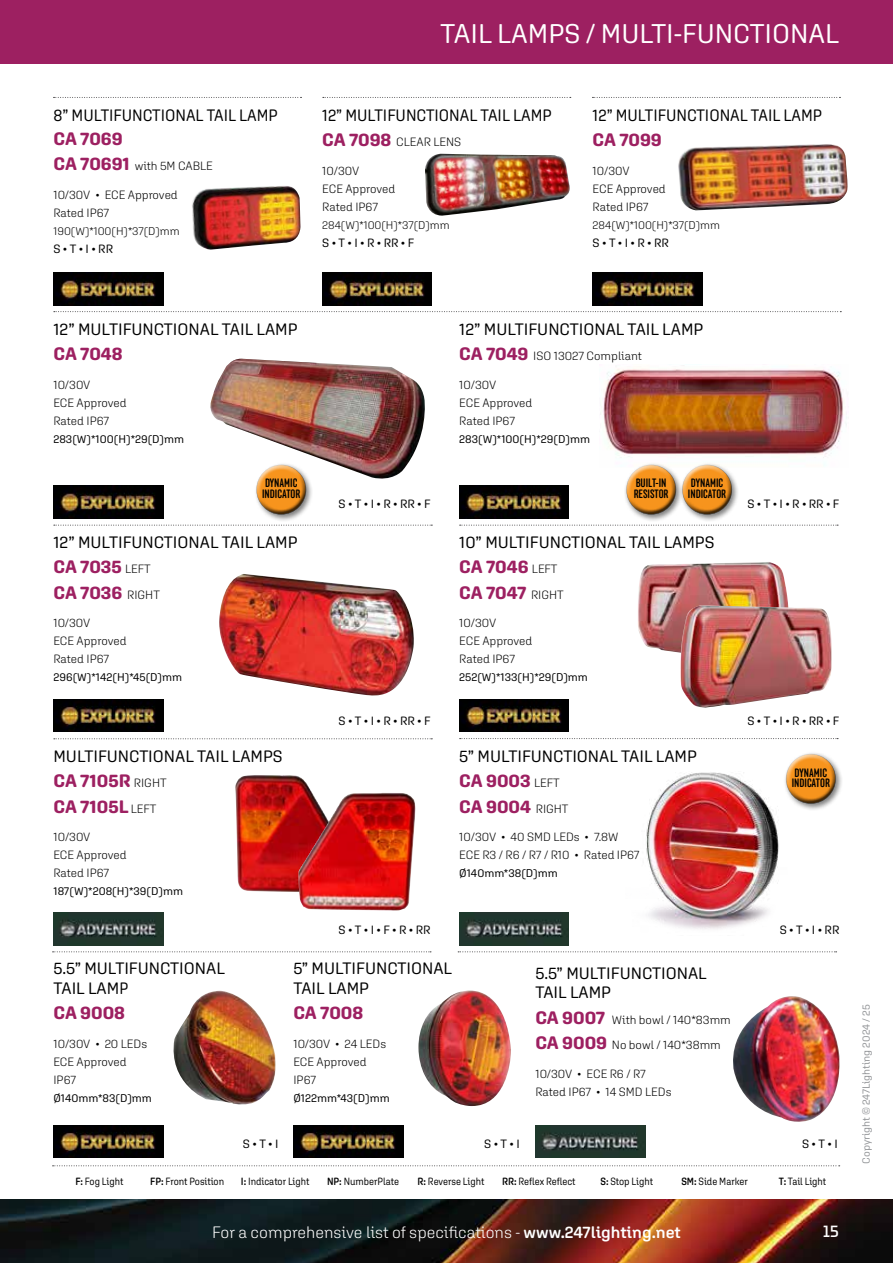
<style>
.page{position:relative;width:893px;height:1263px;background:#fff}
.page>*{position:absolute;margin:0;border:0;box-sizing:border-box;transform-origin:0 0}
.t1{font:27px "Aglet Sans";color:#fff}
.t2{font:700 18px/25.5px "Aglet Sans";color:#9d2061}
.t3{font:16.5px/19.5px "Aglet Sans";color:#000}
.t4{font:16.5px "Aglet Sans";color:#000;scale:.94 1}
.t5{font:300 16.5px "Aglet Sans";color:#fff}
.t6{font:16.5px "Prometo";color:#fff}
.t7{font:500 12.15px/10.5px "Anchor";color:#000}
.t8{font:300 12px/18px "Aglet Sans";color:#000}
.t9{font:12px "Aglet Sans";color:#000}
.t10{font:11.25px "Aglet Sans";color:#000}
.t11{font:300 11.25px "Aglet Sans";color:#000}
.t12{font:10.5px "Aglet Sans";letter-spacing:-.005em;color:#000;scale:.89 1}
.t13{font:10.5px "Aglet Sans";color:#939598}
.s1{font-weight:700;font-size:18px;color:#9d2061}
.s2{font-weight:300;font-size:12px;color:#000}
.s3{font-weight:600}
</style>
<div class="page">
<img style="left:0;top:1199px;width:893px;height:64px">
<div style="left:0;top:0;width:893px;height:64px;background:#9d2061"></div>
<img style="left:192px;top:186px;width:108px;height:64px">
<img style="left:678px;top:144px;width:170px;height:67px">
<img style="left:425px;top:154px;width:140px;height:62px">
<img style="left:484px;top:157px;width:55px;height:46px">
<img style="left:535px;top:156px;width:35px;height:41px">
<img style="left:430px;top:156px;width:54px;height:56px">
<img style="left:173px;top:991px;width:103px;height:114px">
<img style="left:733px;top:996px;width:107px;height:126px">
<img style="left:418px;top:990px;width:93px;height:116px">
<img style="left:600px;top:368px;width:247px;height:97px">
<img style="left:210px;top:359px;width:215px;height:120px">
<img style="left:219px;top:574px;width:195px;height:122px">
<img style="left:235px;top:775px;width:77px;height:117px">
<img style="left:638px;top:562px;width:151px;height:91px">
<img style="left:680px;top:605px;width:152px;height:103px">
<img style="left:298px;top:793px;width:118px;height:118px">
<img style="left:646px;top:772px;width:133px;height:157px">
<svg style="left:54px;top:97px;width:247px;height:1px"></svg>
<svg style="left:323px;top:97px;width:248px;height:1px"></svg>
<svg style="left:592px;top:97px;width:248px;height:1px"></svg>
<svg style="left:54px;top:311px;width:787px;height:1px"></svg>
<svg style="left:54px;top:525px;width:378px;height:1px"></svg>
<svg style="left:54px;top:738px;width:378px;height:1px"></svg>
<svg style="left:53px;top:951px;width:378px;height:1px"></svg>
<svg style="left:53px;top:1165px;width:787px;height:1px"></svg>
<svg style="left:460px;top:525px;width:378px;height:1px"></svg>
<svg style="left:460px;top:738px;width:378px;height:1px"></svg>
<svg style="left:458px;top:951px;width:379px;height:1px"></svg>
<img style="left:322px;top:273px;width:110px;height:32px">
<img style="left:53px;top:273px;width:110px;height:32px">
<img style="left:53px;top:486px;width:110px;height:32px">
<img style="left:53px;top:699px;width:110px;height:33px">
<img style="left:53px;top:1125px;width:110px;height:33px">
<img style="left:293px;top:1125px;width:110px;height:33px">
<img style="left:535px;top:1125px;width:110px;height:33px">
<img style="left:53px;top:913px;width:110px;height:32px">
<img style="left:459px;top:486px;width:110px;height:32px">
<img style="left:459px;top:699px;width:110px;height:33px">
<img style="left:459px;top:913px;width:110px;height:32px">
<img style="left:593px;top:273px;width:109px;height:32px">
<div style="left:783px;top:751px;width:60px;height:60px;background:#000;opacity:.5"></div>
<div style="left:785px;top:752px;width:51px;height:41px;background:#fff;opacity:.75"></div>
<div style="left:785px;top:761px;width:53px;height:43px;background:#000;opacity:.75"></div>
<div style="left:254px;top:462px;width:60px;height:60px;background:#000;opacity:.5"></div>
<div style="left:255px;top:463px;width:52px;height:41px;background:#fff;opacity:.75"></div>
<div style="left:255px;top:472px;width:53px;height:43px;background:#000;opacity:.75"></div>
<div style="left:680px;top:462px;width:59px;height:60px;background:#000;opacity:.5"></div>
<div style="left:681px;top:463px;width:52px;height:41px;background:#fff;opacity:.75"></div>
<div style="left:681px;top:472px;width:53px;height:43px;background:#000;opacity:.75"></div>
<div style="left:624px;top:462px;width:60px;height:60px;background:#000;opacity:.5"></div>
<div style="left:625px;top:463px;width:52px;height:41px;background:#fff;opacity:.75"></div>
<div style="left:625px;top:472px;width:53px;height:43px;background:#000;opacity:.75"></div>
<h3 class="t4" style="left:53px;top:105px;width:240px">8” MULTIFUNCTIONAL TAIL LAMP</h3>
<h2 class="t2" style="left:53px;top:126px;width:71px">CA 7069</h2>
<p class="t8" style="left:53px;top:157px;width:161px"><span class="s1">CA 70691</span> with 5M CABLE</p>
<p class="t8" style="left:53px;top:186px;width:126px">10/30V • ECE Approved<br>Rated IP67</p>
<p class="t11" style="left:53px;top:225px;width:128px">190(W)*100(H)*37(D)mm</p>
<p class="t9" style="left:53px;top:242px;width:61px">S • T • I • RR</p>
<h1 class="t1" style="left:486px;top:17px;width:355px">W RNING LAMPS | BEACONS</h1>
<h1 class="t1" style="left:441px;top:18px;width:400px">TAIL LAMPS / MULTI-FUNCTIONAL</h1>
<h3 class="t4" style="left:322px;top:105px;width:246px">12” MULTIFUNCTIONAL TAIL LAMP</h3>
<p class="t8" style="left:322px;top:133px;width:140px"><span class="s1">CA 7098</span> CLEAR LENS</p>
<p class="t8" style="left:322px;top:162px;width:75px">10/30V<br>ECE Approved<br>Rated IP67</p>
<p class="t11" style="left:322px;top:219px;width:129px">284(W)*100(H)*37(D)mm</p>
<p class="t9" style="left:322px;top:236px;width:93px">S • T • I • R • RR • F</p>
<h3 class="t4" style="left:593px;top:105px;width:246px">12” MULTIFUNCTIONAL TAIL LAMP</h3>
<h2 class="t2" style="left:593px;top:127px;width:71px">CA 7099</h2>
<p class="t8" style="left:593px;top:162px;width:75px">10/30V<br>ECE Approved<br>Rated IP67</p>
<p class="t11" style="left:593px;top:219px;width:129px">284(W)*100(H)*37(D)mm</p>
<p class="t9" style="left:593px;top:236px;width:78px">S • T • I • R • RR</p>
<h3 class="t3" style="left:53px;top:319px;width:246px">12” MULTIFUNCTIONAL TAIL LAMP</h3>
<h2 class="t2" style="left:53px;top:341px;width:71px">CA 7048</h2>
<p class="t8" style="left:53px;top:376px;width:75px">10/30V<br>ECE Approved<br>Rated IP67</p>
<p class="t10" style="left:53px;top:432px;width:132px">283(W)*100(H)*29(D)mm</p>
<h3 class="t3" style="left:459px;top:319px;width:246px">12” MULTIFUNCTIONAL TAIL LAMP</h3>
<p class="t8" style="left:459px;top:347px;width:184px"><span class="s1">CA 7049</span> ISO 13027 Compliant</p>
<p class="t8" style="left:459px;top:376px;width:75px">10/30V<br>ECE Approved<br>Rated IP67</p>
<p class="t10" style="left:459px;top:432px;width:132px">283(W)*100(H)*29(D)mm</p>
<p class="t7" style="left:262px;top:478px;width:40px">DYNAMIC<br>INDICATOR</p>
<p class="t7" style="left:688px;top:478px;width:40px">DYNAMIC<br>INDICATOR</p>
<p class="t7" style="left:634px;top:478px;width:36px">BUILT-IN<br>RESISTOR</p>
<p class="t9" style="left:339px;top:497px;width:93px">S • T • I • R • RR • F</p>
<h3 class="t3" style="left:53px;top:532px;width:246px">12” MULTIFUNCTIONAL TAIL LAMP</h3>
<h2 class="t2" style="left:53px;top:554px;width:108px">CA 7035 <span class="s2">LEFT<br></span>CA 7036 <span class="s2">RIGHT</span></h2>
<p class="t8" style="left:53px;top:614px;width:75px">10/30V<br>ECE Approved<br>Rated IP67</p>
<p class="t10" style="left:53px;top:671px;width:130px">296(W)*142(H)*45(D)mm</p>
<h3 class="t3" style="left:53px;top:746px;width:231px">MULTIFUNCTIONAL TAIL LAMPS</h3>
<h2 class="t2" style="left:53px;top:768px;width:115px">CA 7105R <span class="s2">RIGHT<br></span>CA 7105L <span class="s2">LEFT</span></h2>
<p class="t8" style="left:53px;top:828px;width:75px">10/30V<br>ECE Approved<br>Rated IP67</p>
<p class="t10" style="left:53px;top:885px;width:131px">187(W)*208(H)*39(D)mm</p>
<p class="t9" style="left:339px;top:714px;width:93px">S • T • I • R • RR • F</p>
<p class="t9" style="left:339px;top:923px;width:93px">S • T • I • F • R • RR</p>
<h3 class="t3" style="left:459px;top:532px;width:257px">10” MULTIFUNCTIONAL TAIL LAMPS</h3>
<h2 class="t2" style="left:459px;top:554px;width:106px">CA 7046 <span class="s2">LEFT<br></span>CA 7047 <span class="s2">RIGHT</span></h2>
<p class="t8" style="left:459px;top:614px;width:75px">10/30V<br>ECE Approved<br>Rated IP67</p>
<p class="t10" style="left:459px;top:671px;width:130px">252(W)*133(H)*29(D)mm</p>
<h3 class="t3" style="left:459px;top:746px;width:239px">5” MULTIFUNCTIONAL TAIL LAMP</h3>
<h2 class="t2" style="left:459px;top:768px;width:111px">CA 9003 <span class="s2">LEFT<br></span>CA 9004 <span class="s2">RIGHT</span></h2>
<p class="t8" style="left:459px;top:828px;width:182px">10/30V • 40 SMD LEDs • 7.8W<br>ECE R3 / R6 / R7 / R10 • Rated IP67</p>
<p class="t10" style="left:459px;top:867px;width:100px">Ø140mm*38(D)mm</p>
<h3 class="t3" style="left:53px;top:959px;width:173px">5.5” MULTIFUNCTIONAL<br>TAIL LAMP</h3>
<h2 class="t2" style="left:53px;top:1000px;width:73px">CA 9008</h2>
<p class="t8" style="left:53px;top:1035px;width:95px">10/30V • 20 LEDs<br>ECE Approved<br>IP67</p>
<p class="t10" style="left:53px;top:1091px;width:100px">Ø140mm*83(D)mm</p>
<h3 class="t3" style="left:293px;top:959px;width:160px">5” MULTIFUNCTIONAL<br>TAIL LAMP</h3>
<h2 class="t2" style="left:293px;top:1000px;width:71px">CA 7008</h2>
<p class="t8" style="left:293px;top:1035px;width:94px">10/30V • 24 LEDs<br>ECE Approved<br>IP67</p>
<p class="t10" style="left:293px;top:1091px;width:98px">Ø122mm*43(D)mm</p>
<h3 class="t3" style="left:535px;top:963px;width:173px">5.5” MULTIFUNCTIONAL<br>TAIL LAMP</h3>
<p class="t8" style="left:535px;top:1006px;width:197px;line-height:25.5px"><span class="s1">CA 9007</span> With bowl / 140*83mm<br><span class="s1">CA 9009</span> No bowl / 140*38mm</p>
<p class="t8" style="left:535px;top:1064px;width:138px">10/30V • ECE R6 / R7<br>Rated IP67 • 14 SMD LEDs</p>
<p class="t9" style="left:747px;top:497px;width:93px">S • T • I • R • RR • F</p>
<p class="t9" style="left:747px;top:714px;width:93px">S • T • I • R • RR • F</p>
<p class="t7" style="left:792px;top:767px;width:40px">DYNAMIC<br>INDICATOR</p>
<p class="t9" style="left:780px;top:923px;width:61px">S • T • I • RR</p>
<p class="t9" style="left:243px;top:1137px;width:37px">S • T • I</p>
<p class="t9" style="left:484px;top:1137px;width:37px">S • T • I</p>
<p class="t9" style="left:802px;top:1137px;width:37px">S • T • I</p>
<p class="t12" style="left:75px;top:1175px;width:55px"><span class="s3">F:</span> Fog Light</p>
<p class="t12" style="left:150px;top:1175px;width:85px"><span class="s3">FP:</span> Front Position</p>
<p class="t12" style="left:241px;top:1175px;width:78px"><span class="s3">I:</span> Indicator Light</p>
<p class="t12" style="left:327px;top:1175px;width:82px"><span class="s3">NP:</span> NumberPlate</p>
<p class="t12" style="left:418px;top:1175px;width:76px"><span class="s3">R:</span> Reverse Light</p>
<p class="t12" style="left:502px;top:1175px;width:84px"><span class="s3">RR:</span> Reflex Reflect</p>
<p class="t12" style="left:600px;top:1175px;width:60px"><span class="s3">S:</span> Stop Light</p>
<p class="t12" style="left:681px;top:1175px;width:76px"><span class="s3">SM:</span> Side Marker</p>
<p class="t12" style="left:779px;top:1175px;width:55px"><span class="s3">T:</span> Tail Light</p>
<h3 class="t5" style="left:212px;top:1222px;width:470px">For a comprehensive list of specifications - <span class="s3">www.247lighting.net</span></h3>
<h3 class="t6" style="left:823px;top:1221px;width:18px">15</h3>
<p class="t13" style="left:860px;top:1164px;width:160px;rotate:-90deg">Copyright © 247Lighting 2024 / 25</p>
</div>
